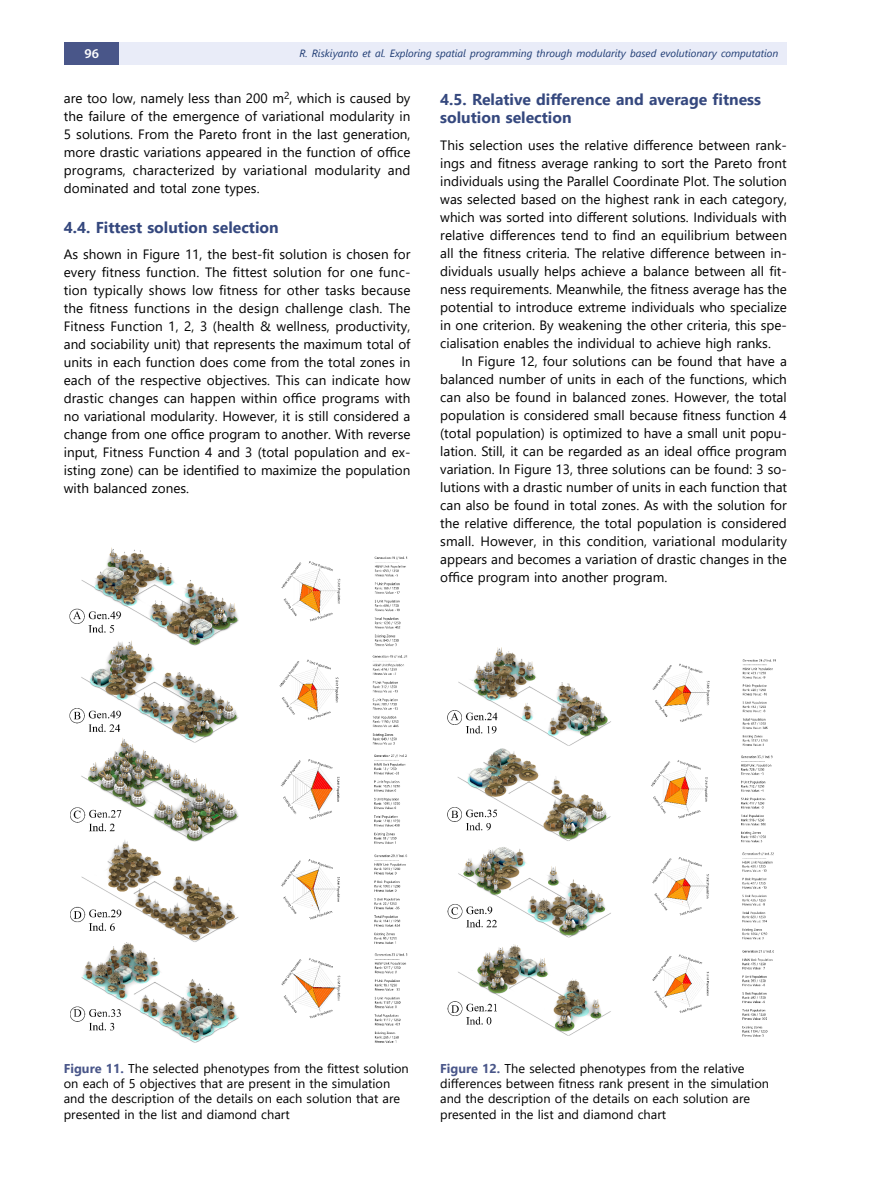
<style>
.page{position:relative;width:872px;height:1191px;background:#fff}
.page>*{position:absolute;margin:0;border:0;box-sizing:border-box;transform-origin:0 0}
.t1{font:700 15.75px/18px "Segoe UI";color:#35487e}
.t2{font:13.5px/18px "Segoe UI";color:#000;text-align:justify}
.t3{font:600 13.5px "Myriad Pro";color:#fff}
.t4{font:12.75px/15.3px "Segoe UI";color:#000}
.t5{font:italic 10.5px "Segoe UI";color:#1e3b73}
.s1{font-weight:700;color:#495689}
</style>
<div class="page">
<div style="left:64px;top:43px;width:55px;height:22px;background:#495689"></div>
<div style="left:119px;top:43px;width:668px;height:22px;background:#e9ecf8"></div>
<img style="left:69px;top:547px;width:339px;height:496px">
<img style="left:447px;top:647px;width:329px;height:390px">
<p class="t3" style="left:84px;top:45px;width:16px">96</p>
<p class="t5" style="left:299px;top:43px;width:480px">R. Riskiyanto et al. Exploring spatial programming through modularity based evolutionary computation</p>
<p class="t2" style="left:64px;top:88px;width:348px">are too low, namely less than 200 m<sup>2</sup>, which is caused by the failure of the emergence of variational modularity in 5 solutions. From the Pareto front in the last generation, more drastic variations appeared in the function of office programs, characterized by variational modularity and dominated and total zone types.</p>
<p class="t1" style="left:64px;top:217px;width:216px">4.4. Fittest solution selection</p>
<p class="t2" style="left:64px;top:244px;width:348px">As shown in Figure 11, the best-fit solution is chosen for every fitness function. The fittest solution for one func&shy;tion typically shows low fitness for other tasks because the fitness functions in the design challenge clash. The Fitness Function 1, 2, 3 (health &amp; wellness, productivity, and sociability unit) that represents the maximum total of units in each function does come from the total zones in each of the respective objectives. This can indicate how drastic changes can happen within office programs with no variational modularity. However, it is still considered a change from one office program to another. With reverse input, Fitness Function 4 and 3 (total population and ex&shy;isting zone) can be identified to maximize the population with balanced zones.</p>
<p class="t1" style="left:440px;top:89px;width:322px">4.5. Relative difference and average fitness solution selection</p>
<p class="t2" style="left:440px;top:135px;width:348px">This selection uses the relative difference between rank&shy;ings and fitness average ranking to sort the Pareto front individuals using the Parallel Coordinate Plot. The solution was selected based on the highest rank in each category, which was sorted into different solutions. Individuals with relative differences tend to find an equilibrium between all the fitness criteria. The relative difference between in&shy;dividuals usually helps achieve a balance between all fit&shy;ness requirements. Meanwhile, the fitness average has the potential to introduce extreme individuals who specialize in one criterion. By weakening the other criteria, this spe&shy;cialisation enables the individual to achieve high ranks.</p>
<p class="t2" style="left:440px;top:350px;width:348px;text-indent:21px">In Figure 12, four solutions can be found that have a balanced number of units in each of the functions, which can also be found in balanced zones. However, the total population is considered small because fitness function 4 (total population) is optimized to have a small unit popu&shy;lation. Still, it can be regarded as an ideal office program variation. In Figure 13, three solutions can be found: 3 so&shy;lutions with a drastic number of units in each function that can also be found in total zones. As with the solution for the relative difference, the total population is considered small. However, in this condition, variational modularity appears and becomes a variation of drastic changes in the office program into another program.</p>
<p class="t4" style="left:64px;top:1059px;width:346px"><span class="s1">Figure 11.</span> The selected phenotypes from the fittest solution on each of 5 objectives that are present in the simulation and the description of the details on each solution that are presented in the list and diamond chart</p>
<p class="t4" style="left:440px;top:1059px;width:330px"><span class="s1">Figure 12.</span> The selected phenotypes from the relative differences between fitness rank present in the simulation and the description of the details on each solution are presented in the list and diamond chart</p>
</div>
